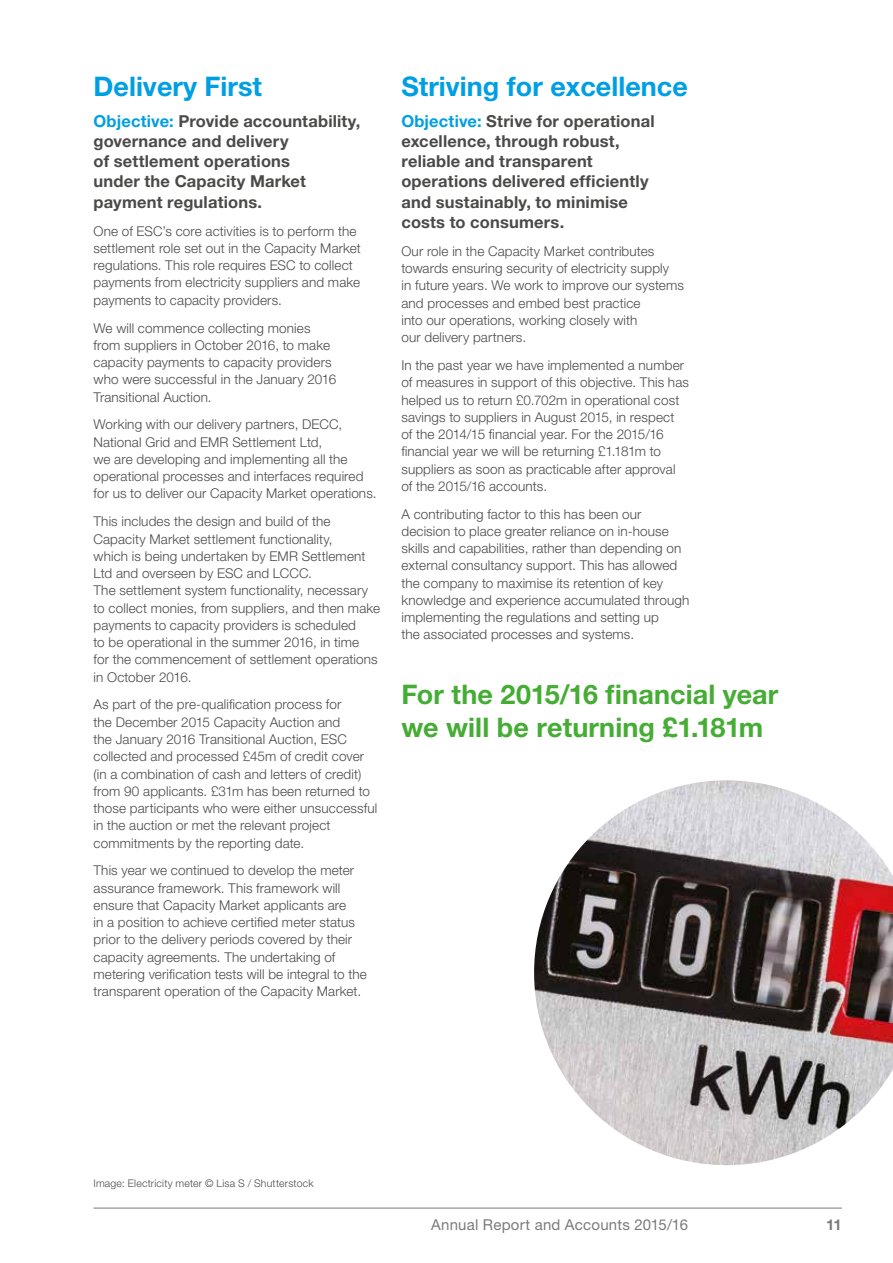
<style>
.page{position:relative;width:893px;height:1263px;background:#fff}
.page>*{position:absolute;margin:0;border:0;box-sizing:border-box;transform-origin:0 0}
.t1{font:700 27px/33px "Helvetica Neue LT Std";letter-spacing:.005em;color:#45ac34}
.t2{font:700 27px "Helvetica Neue LT Std";color:#009fe3}
.t3{font:700 16.5px/20.2px "Helvetica Neue LT Std";letter-spacing:.01em;color:#4a4a49}
.t4{font:15px "Helvetica Neue LT Std";letter-spacing:.015em;color:#7c7b7b}
.t5{font:700 15px "Helvetica Neue LT Std";color:#7c7b7b}
.t6{font:300 13.5px/17.2px "Helvetica Neue LT Std";letter-spacing:.01em;color:#4a4a49}
.t7{font:300 10.5px "Helvetica Neue LT Std";letter-spacing:.02em;color:#4a4a49}
.s1{color:#009fe3}
</style>
<div class="page">
<hr style="left:94px;top:1208px;width:748px;height:1px;background:#7c7b7b">
<img style="left:534px;top:780px;width:359px;height:385px">
<h1 class="t2" style="left:94px;top:69px;width:170px">Delivery First</h1>
<p class="t3" style="left:94px;top:110px;width:268px"><span class="s1">Objective:</span> Provide accountability, governance and delivery<br>of settlement operations<br>under the Capacity Market payment regulations.</p>
<p class="t6" style="left:94px;top:222px;width:269px">One of ESC’s core activities is to perform the settlement role set out in the Capacity Market regulations. This role requires ESC to collect payments from electricity suppliers and make payments to capacity providers.</p>
<p class="t6" style="left:94px;top:319px;width:244px">We will commence collecting monies from suppliers in October 2016, to make capacity payments to capacity providers who were successful in the January 2016<br>Transitional Auction.</p>
<p class="t6" style="left:94px;top:416px;width:284px">Working with our delivery partners, DECC, National Grid and EMR Settlement Ltd,<br>we are developing and implementing all the operational processes and interfaces required for us to deliver our Capacity Market operations.</p>
<p class="t6" style="left:94px;top:513px;width:288px">This includes the design and build of the Capacity Market settlement functionality,<br>which is being undertaken by EMR Settlement Ltd and overseen by ESC and LCCC.<br>The settlement system functionality, necessary to collect monies, from suppliers, and then make payments to capacity providers is scheduled<br>to be operational in the summer 2016, in time<br>for the commencement of settlement operations in October 2016.</p>
<p class="t6" style="left:94px;top:696px;width:285px">As part of the pre-qualification process for<br>the December 2015 Capacity Auction and<br>the January 2016 Transitional Auction, ESC collected and processed £45m of credit cover (in a combination of cash and letters of credit) from 90 applicants. £31m has been returned to those participants who were either unsuccessful in the auction or met the relevant project commitments by the reporting date.</p>
<p class="t6" style="left:94px;top:862px;width:275px">This year we continued to develop the meter assurance framework. This framework will ensure that Capacity Market applicants are<br>in a position to achieve certified meter status prior to the delivery periods covered by their capacity agreements. The undertaking of metering verification tests will be integral to the transparent operation of the Capacity Market.</p>
<h1 class="t2" style="left:401px;top:69px;width:288px">Striving for excellence</h1>
<p class="t3" style="left:401px;top:110px;width:255px"><span class="s1">Objective:</span> Strive for operational excellence, through robust, reliable and transparent operations delivered efficiently and sustainably, to minimise costs to consumers.</p>
<p class="t6" style="left:401px;top:242px;width:284px">Our role in the Capacity Market contributes towards ensuring security of electricity supply<br>in future years. We work to improve our systems and processes and embed best practice<br>into our operations, working closely with<br>our delivery partners.</p>
<p class="t6" style="left:401px;top:356px;width:289px">In the past year we have implemented a number of measures in support of this objective. This has helped us to return £0.702m in operational cost savings to suppliers in August 2015, in respect<br>of the 2014/15 financial year. For the 2015/16 financial year we will be returning £1.181m to suppliers as soon as practicable after approval of the 2015/16 accounts.</p>
<p class="t6" style="left:401px;top:505px;width:289px">A contributing factor to this has been our decision to place greater reliance on in-house skills and capabilities, rather than depending on external consultancy support. This has allowed the company to maximise its retention of key knowledge and experience accumulated through implementing the regulations and setting up<br>the associated processes and systems.</p>
<h1 class="t1" style="left:401px;top:677px;width:378px">For the 2015/16 financial year we will be returning £1.181m</h1>
<p class="t7" style="left:94px;top:1177px;width:222px">Image: Electricity meter © Lisa S / Shutterstock</p>
<p class="t4" style="left:431px;top:1215px;width:258px">Annual Report and Accounts 2015/16</p>
<p class="t5" style="left:826px;top:1215px;width:17px">11</p>
</div>
